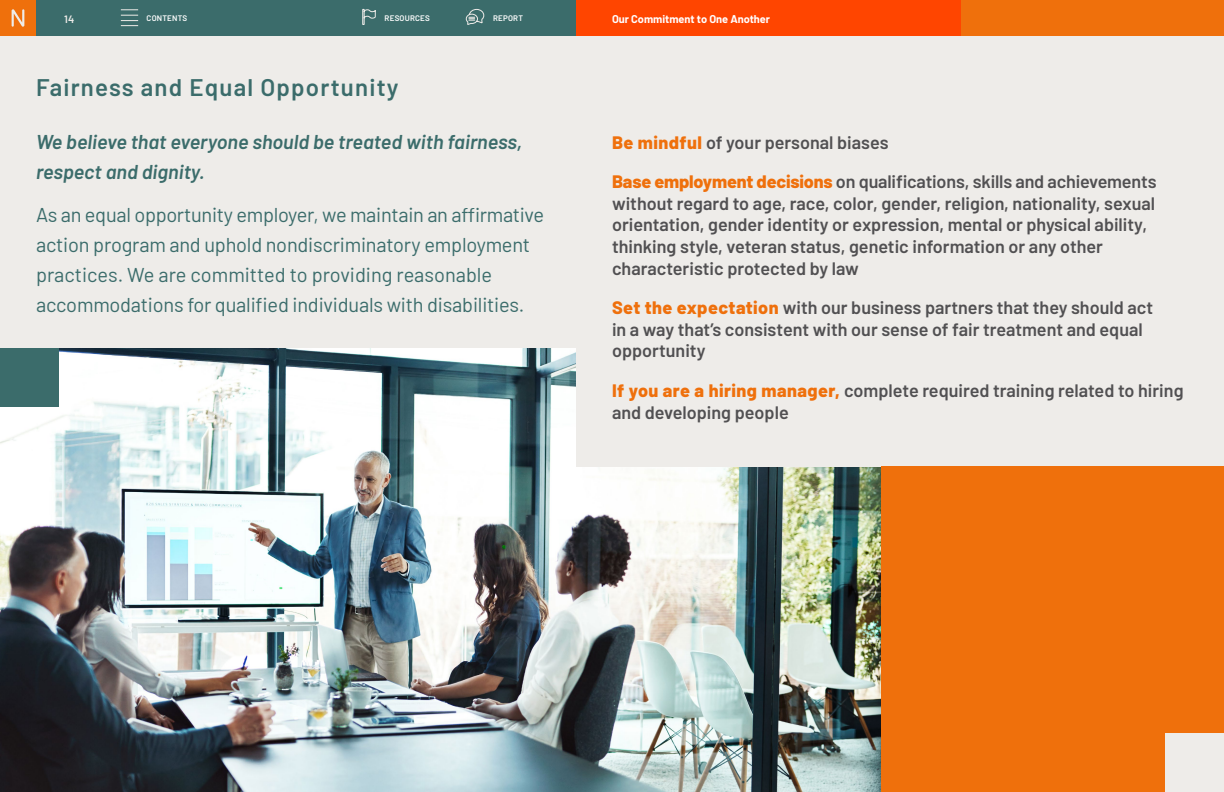
<style>
.page{position:relative;width:1224px;height:792px;background:#eeece9}
.page>*{position:absolute;margin:0;border:0;box-sizing:border-box;transform-origin:0 0}
.t1{font:600 24px "Barlow";letter-spacing:.05em;color:#3b6c6b}
.Intro_Copy{font:20px/30px "Barlow";letter-spacing:-.01em;color:#3b6c6b}
.Intro_Copy-2{font:italic 600 20px/30px "Barlow";color:#3b6c6b}
.Bullet_1{font:600 18px/21.6px "Barlow";color:#515052}
.t2{font:700 11px "Barlow";color:#fff}
.t3{font:600 10.7px "Barlow";color:#eeece9}
.t4{font:600 8px "Barlow";letter-spacing:.025em;color:#fff}
.s1{font-weight:800;color:#ef700c}
</style>
<div class="page">
<img style="left:0;top:348px;width:881px;height:444px">
<div style="left:576px;top:119px;width:648px;height:347px;background:#eeece9"></div>
<div style="left:0;top:348px;width:58px;height:59px;background:#3b6c6b"></div>
<div style="left:881px;top:466px;width:343px;height:326px;background:#ef700c"></div>
<div style="left:1166px;top:734px;width:58px;height:58px;background:#eeece9"></div>
<div style="left:36px;top:0;width:540px;height:36px;background:#3b6c6b"></div>
<div style="left:720px;top:0;width:504px;height:36px;background:#ef700c"></div>
<div style="left:0;top:0;width:36px;height:36px;background:#ef700c"></div>
<svg style="left:12px;top:9px;width:12px;height:18px"></svg>
<svg style="left:121px;top:9px;width:17px;height:17px"></svg>
<svg style="left:362px;top:8px;width:14px;height:17px"></svg>
<svg style="left:466px;top:9px;width:19px;height:16px"></svg>
<div style="left:576px;top:0;width:385px;height:36px;background:#ff4500"></div>
<p class="t3" style="left:64px;top:11px;width:12px">14</p>
<p class="t4" style="left:147px;top:12px;width:42px">CONTENTS</p>
<p class="t4" style="left:385px;top:12px;width:47px">RESOURCES</p>
<p class="t4" style="left:493px;top:12px;width:31px">REPORT</p>
<p class="t2" style="left:612px;top:11px;width:160px">Our Commitment to One Another</p>
<p class="t1" style="left:36px;top:70px;width:364px">Fairness and Equal Opportunity</p>
<p class="Intro_Copy-2" style="left:36px;top:125px;width:488px">We believe that everyone should be treated with fairness, respect and dignity.</p>
<p class="Intro_Copy" style="left:36px;top:198px;width:510px">As an equal opportunity employer, we maintain an affirmative action program and uphold nondiscriminatory employment practices. We are committed to providing reasonable accommodations for qualified individuals with disabilities.</p>
<p class="Bullet_1" style="left:612px;top:130px;width:278px"><span class="s1">Be mindful</span> of your personal biases</p>
<p class="Bullet_1" style="left:612px;top:170px;width:546px"><span class="s1">Base employment decisions</span> on qualifications, skills and achievements without regard to age, race, color, gender, religion, nationality, sexual orientation, gender identity or expression, mental or physical ability, thinking style, veteran status, genetic information or any other characteristic protected by law</p>
<p class="Bullet_1" style="left:612px;top:296px;width:543px"><span class="s1">Set the expectation</span> with our business partners that they should act in a way that’s consistent with our sense of fair treatment and equal opportunity</p>
<p class="Bullet_1" style="left:612px;top:378px;width:573px"><span class="s1">If you are a hiring manager,</span> complete required training related to hiring and developing people</p>
</div>
